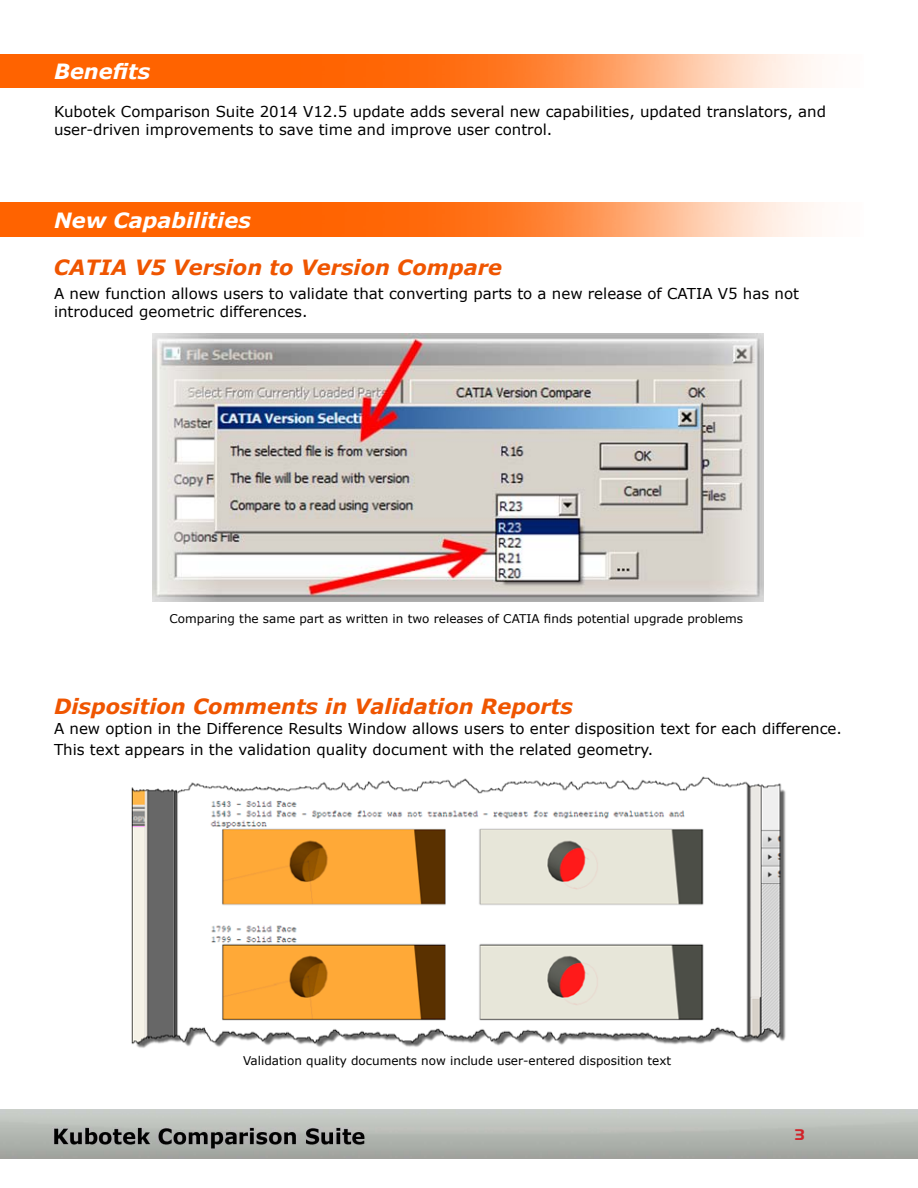
<style>
.page{position:relative;width:918px;height:1188px;background:#fff}
.page>*{position:absolute;margin:0;border:0;box-sizing:border-box;transform-origin:0 0}
.t1{font:italic 700 21px "Verdana";color:#ef5500}
.t2{font:italic 700 21px "Verdana";color:#fff}
.t3{font:15px/18px "Verdana";color:#000}
.t4{font:15px "Handel Gothic BT";color:#d2232a}
.t5{font:12px "Verdana";color:#000}
</style>
<div class="page">
<img style="left:0;top:1109px;width:918px;height:50px">
<img style="left:0;top:54px;width:816px;height:34px">
<img style="left:0;top:203px;width:816px;height:34px">
<img style="left:152px;top:333px;width:612px;height:269px">
<img style="left:131px;top:776px;width:655px;height:272px">
<p class="t2" style="left:54px;top:56px;width:98px">Benefits</p>
<p class="t3" style="left:54px;top:102px;width:774px">Kubotek Comparison Suite 2014 V12.5 update adds several new capabilities, updated translators, and user-driven improvements to save time and improve user control.</p>
<p class="t2" style="left:54px;top:205px;width:198px">New Capabilities</p>
<p class="t1" style="left:54px;top:252px;width:450px">CATIA V5 Version to Version Compare</p>
<p class="t3" style="left:54px;top:285px;width:747px">A new function allows users to validate that converting parts to a new release of CATIA V5 has not introduced geometric differences.</p>
<p class="t5" style="left:170px;top:611px;width:575px">Comparing the same part as written in two releases of CATIA finds potential upgrade problems</p>
<p class="t1" style="left:54px;top:692px;width:520px">Disposition Comments in Validation Reports</p>
<p class="t3" style="left:54px;top:718px;width:790px;line-height:21px">A new option in the Difference Results Window allows users to enter disposition text for each difference.<br>This text appears in the validation quality document with the related geometry.</p>
<p class="t5" style="left:243px;top:1052px;width:430px">Validation quality documents now include user-entered disposition text</p>
<p class="t4" style="left:795px;top:1126px;width:11px">3</p>
</div>
